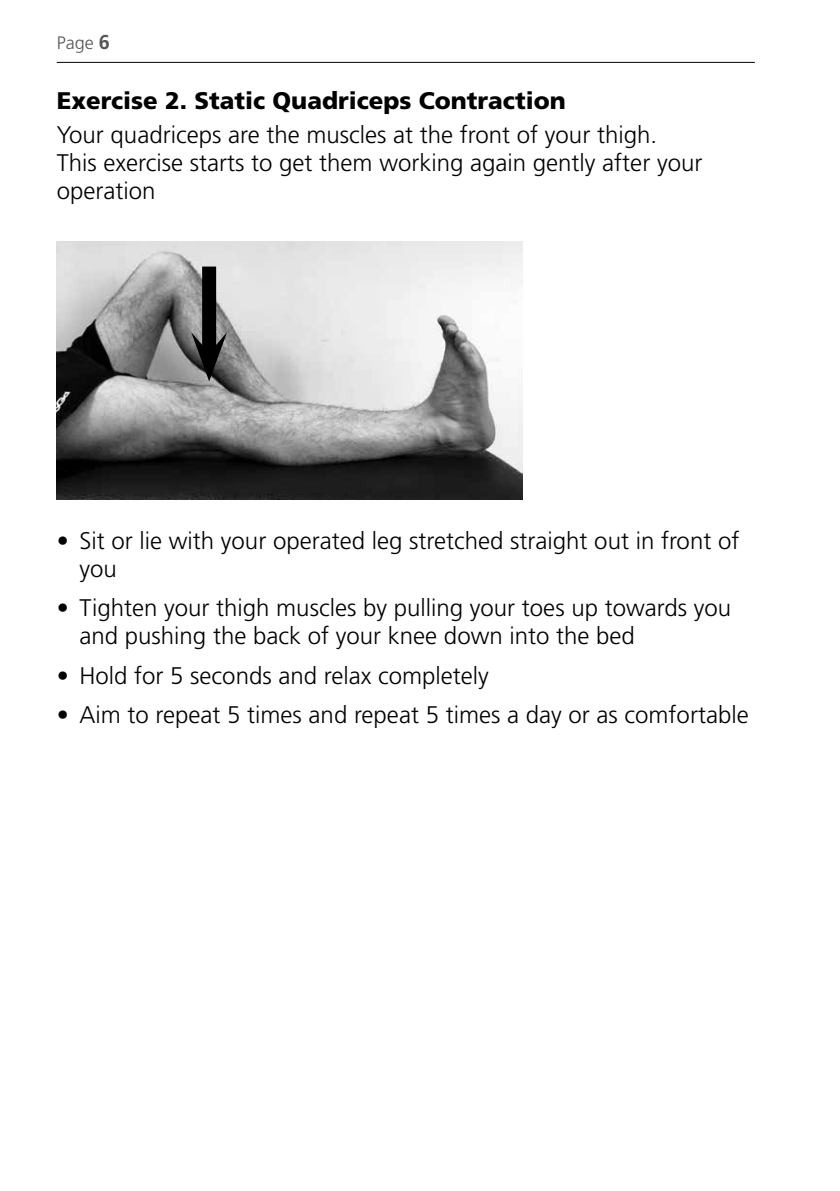
<style>
.page{position:relative;width:840px;height:1191px;background:#fff}
.page>*{position:absolute;margin:0;border:0;box-sizing:border-box;transform-origin:0 0}
.t1{font:300 24px/28px "Frutiger";color:#000}
.t2{font:900 24px "Frutiger";color:#000}
.t3{font:300 18px "Frutiger";color:#575756}
.s1{font-weight:700;font-size:20px}
</style>
<div class="page">
<hr style="left:57px;top:62px;width:697px;height:1px;background:#000">
<img style="left:57px;top:241px;width:465px;height:258px">
<div style="left:202px;top:266px;width:14px;height:87px;background:#000"></div>
<svg style="left:191px;top:332px;width:36px;height:49px"></svg>
<p class="t3" style="left:57px;top:33px;width:55px">Page <span class="s1">6</span></p>
<p class="t2" style="left:57px;top:86px;width:510px">Exercise 2. Static Quadriceps Contraction</p>
<p class="t1" style="left:57px;top:121px;width:646px">Your quadriceps are the muscles at the front of your thigh.<br>This exercise starts to get them working again gently after your operation</p>
<p class="t1" style="left:79px;top:527px;width:661px;text-indent:-23px">• Sit or lie with your operated leg stretched straight out in front of you</p>
<p class="t1" style="left:79px;top:594px;width:652px;text-indent:-23px">• Tighten your thigh muscles by pulling your toes up towards you and pushing the back of your knee down into the bed</p>
<p class="t1" style="left:57px;top:661px;width:433px">• Hold for 5 seconds and relax completely</p>
<p class="t1" style="left:57px;top:701px;width:693px">• Aim to repeat 5 times and repeat 5 times a day or as comfortable</p>
</div>
